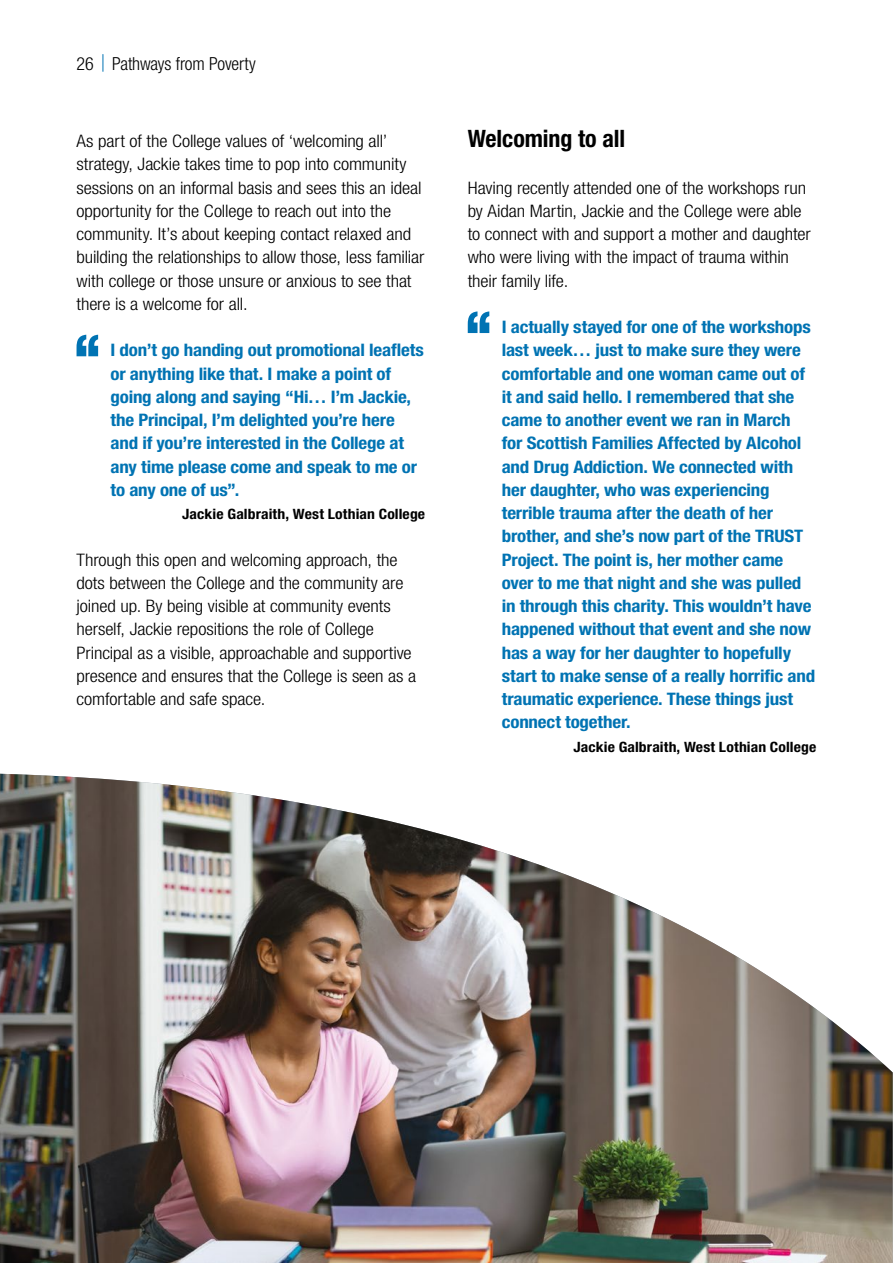
<style>
.page{position:relative;width:893px;height:1263px;background:#fff}
.page>*{position:absolute;margin:0;border:0;box-sizing:border-box;transform-origin:0 0}
.t1{font:700 condensed 24px "Helvetica Neue LT Std";letter-spacing:-.005em;color:#000}
.t2{font:300 condensed 18px "Helvetica Neue LT Std";letter-spacing:-.01em;color:#000}
.t3{font:700 condensed 17.25px/23.2px "Helvetica Neue LT Std";letter-spacing:-.01em;color:#0073b3;scale:1.1 1}
.t4{font:300 condensed 17.25px/23.2px "Helvetica Neue LT Std";letter-spacing:-.005em;color:#000;scale:1.1 1}
.t5{font:700 condensed 14.25px "Helvetica Neue LT Std";letter-spacing:.01em;color:#000;scale:1.1 1}
</style>
<div class="page">
<svg style="left:102px;top:54px;width:1px;height:17px"></svg>
<svg style="left:77px;top:335px;width:21px;height:21px"></svg>
<svg style="left:468px;top:311px;width:21px;height:22px"></svg>
<img style="left:0;top:774px;width:893px;height:489px">
<p class="t2" style="left:77px;top:53px;width:181px">26 Pathways from Poverty</p>
<p class="t4" style="left:77px;top:129px;width:318px">As part of the College values of ‘welcoming all’ strategy, Jackie takes time to pop into community sessions on an informal basis and sees this an ideal opportunity for the College to reach out into the community. It’s about keeping contact relaxed and building the relationships to allow those, less familiar with college or those unsure or anxious to see that there is a welcome for all.</p>
<p class="t3" style="left:111px;top:338px;width:286px">I don’t go handing out promotional leaflets or anything like that. I make a point of going along and saying “Hi… I’m Jackie, the Principal, I’m delighted you’re here and if you’re interested in the College at any time please come and speak to me or to any one of us”.</p>
<p class="t5" style="left:182px;top:505px;width:222px">Jackie Galbraith, West Lothian College</p>
<p class="t4" style="left:77px;top:548px;width:310px">Through this open and welcoming approach, the dots between the College and the community are joined up. By being visible at community events herself, Jackie repositions the role of College Principal as a visible, approachable and supportive presence and ensures that the College is seen as a comfortable and safe space.</p>
<h1 class="t1" style="left:468px;top:124px;width:159px">Welcoming to all</h1>
<p class="t4" style="left:468px;top:176px;width:313px">Having recently attended one of the workshops run by Aidan Martin, Jackie and the College were able to connect with and support a mother and daughter who were living with the impact of trauma within their family life.</p>
<p class="t3" style="left:502px;top:315px;width:286px">I actually stayed for one of the workshops last week… just to make sure they were comfortable and one woman came out of it and said hello. I remembered that she came to another event we ran in March for Scottish Families Affected by Alcohol and Drug Addiction. We connected with her daughter, who was experiencing terrible trauma after the death of her brother, and she’s now part of the TRUST Project. The point is, her mother came over to me that night and she was pulled in through this charity. This wouldn’t have happened without that event and she now has a way for her daughter to hopefully start to make sense of a really horrific and traumatic experience. These things just connect together.</p>
<p class="t5" style="left:573px;top:738px;width:222px">Jackie Galbraith, West Lothian College</p>
</div>
